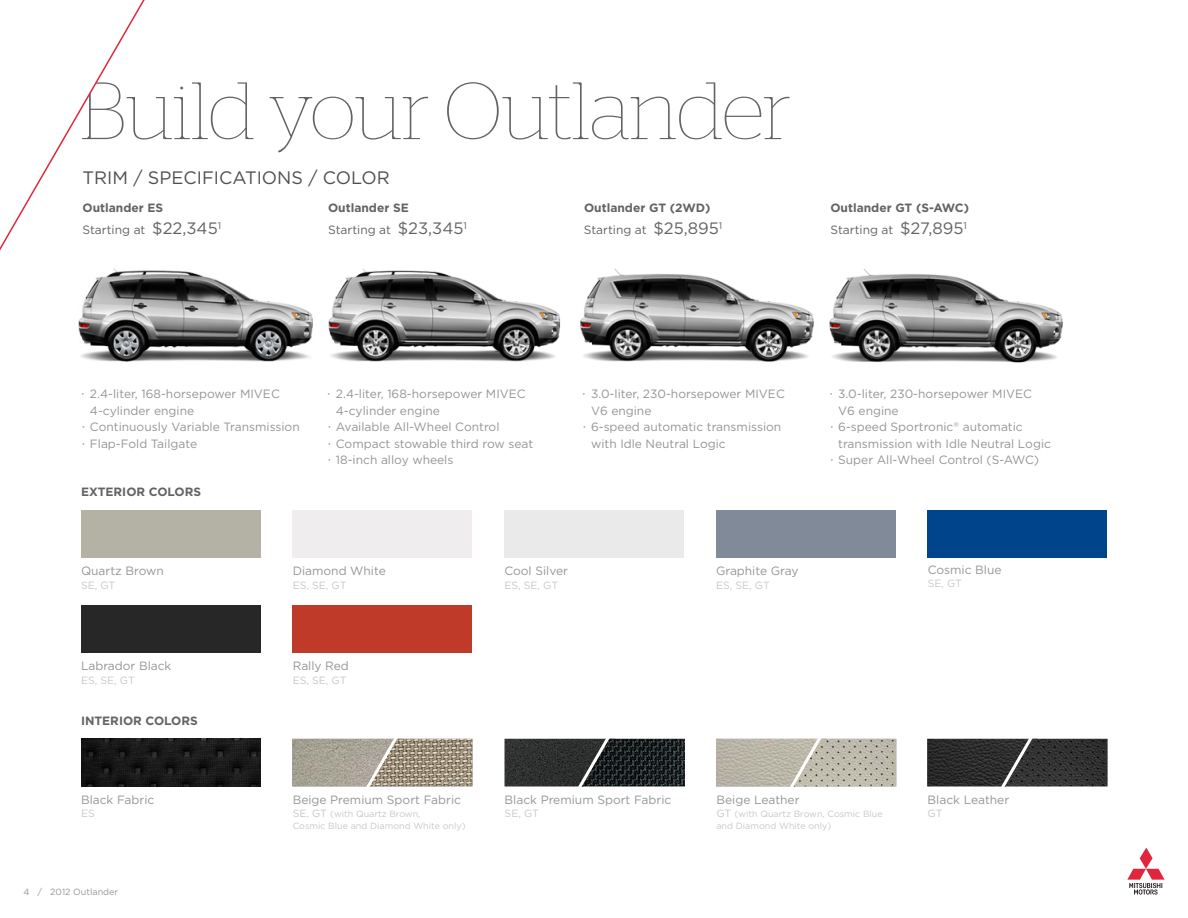
<style>
.page{position:relative;width:1188px;height:918px;background:#fff}
.page>*{position:absolute;margin:0;border:0;box-sizing:border-box;transform-origin:0 0}
.t1{font:100 81px "Stag";color:#636366}
.t2{font:18px "Gotham";color:#504f4f}
.t3{font:12px/16.5px "Gotham";color:#939598}
.t4{font:700 12px "Gotham";color:#636366}
.t5{font:12px "Gotham";color:#636366}
.t6{font:10.5px "Gotham";color:#c7c8ca}
.t7{font:9px/12px "Gotham";color:#c7c8ca}
.t8{font:9px "Gotham";color:#939598}
.t9{font:6px "Gotham";color:#939598}
.s1{font-size:16.5px}
.s2{font-size:10.5px}
</style>
<div class="page">
<img style="left:178px;top:271px;width:135px;height:91px">
<img style="left:328px;top:269px;width:233px;height:93px">
<img style="left:580px;top:268px;width:234px;height:94px">
<img style="left:829px;top:269px;width:234px;height:94px">
<div style="left:81px;top:510px;width:179px;height:48px;background:#b4b2a5"></div>
<div style="left:928px;top:510px;width:179px;height:48px;background:#00458b"></div>
<div style="left:293px;top:510px;width:179px;height:48px;background:#efedee"></div>
<div style="left:81px;top:606px;width:179px;height:47px;background:#272727"></div>
<div style="left:504px;top:510px;width:180px;height:48px;background:#eaeaea"></div>
<div style="left:293px;top:606px;width:179px;height:47px;background:#bf3a29"></div>
<div style="left:716px;top:510px;width:179px;height:48px;background:#818a99"></div>
<img style="left:178px;top:739px;width:82px;height:47px">
<svg style="left:292px;top:738px;width:180px;height:49px;background:#a69e8e"></svg>
<svg style="left:505px;top:738px;width:180px;height:49px;background:#2f3333"></svg>
<svg style="left:716px;top:738px;width:180px;height:49px;background:#bbb8aa"></svg>
<svg style="left:927px;top:738px;width:180px;height:49px;background:#373738"></svg>
<svg style="left:1127px;top:848px;width:38px;height:47px"></svg>
<svg style="left:0;top:0;width:178px;height:787px"></svg>
<p class="t1" style="left:81px;top:66px;width:712px">Build your Outlander</p>
<p class="t2" style="left:82px;top:167px;width:309px">TRIM / SPECIFICATIONS / COLOR</p>
<p class="t4" style="left:82px;top:201px;width:82px">Outlander ES</p>
<p class="t4" style="left:328px;top:201px;width:82px">Outlander SE</p>
<p class="t4" style="left:584px;top:201px;width:128px">Outlander GT (2WD)</p>
<p class="t4" style="left:830px;top:201px;width:140px">Outlander GT (S-AWC)</p>
<p class="t5" style="left:82px;top:223px;width:140px">Starting at <span class="s1">$22,345</span><sup>1</sup></p>
<p class="t5" style="left:328px;top:223px;width:140px">Starting at <span class="s1">$23,345</span><sup>1</sup></p>
<p class="t5" style="left:584px;top:223px;width:140px">Starting at <span class="s1">$25,895</span><sup>1</sup></p>
<p class="t5" style="left:830px;top:223px;width:138px">Starting at <span class="s1">$27,895</span><sup>1</sup></p>
<p class="t3" style="left:90px;top:385px;width:191px">2.4-liter, 168-horsepower MIVEC<br>4-cylinder engine</p>
<p class="t3" style="left:90px;top:418px;width:211px">Continuously Variable Transmission</p>
<p class="t3" style="left:90px;top:435px;width:109px">Flap-Fold Tailgate</p>
<p class="t9" style="left:82px;top:391px;width:4px">•</p>
<p class="t9" style="left:82px;top:424px;width:4px">•</p>
<p class="t9" style="left:82px;top:440px;width:4px">•</p>
<p class="t4" style="left:81px;top:485px;width:122px">EXTERIOR COLORS</p>
<p class="t3" style="left:336px;top:385px;width:191px">2.4-liter, 168-horsepower MIVEC<br>4-cylinder engine</p>
<p class="t3" style="left:336px;top:418px;width:165px">Available All-Wheel Control</p>
<p class="t3" style="left:336px;top:435px;width:199px">Compact stowable third row seat</p>
<p class="t3" style="left:336px;top:451px;width:119px">18-inch alloy wheels</p>
<p class="t9" style="left:327px;top:391px;width:4px">•</p>
<p class="t9" style="left:328px;top:424px;width:4px">•</p>
<p class="t9" style="left:328px;top:440px;width:4px">•</p>
<p class="t9" style="left:328px;top:457px;width:4px">•</p>
<p class="t3" style="left:591px;top:385px;width:195px">3.0-liter, 230-horsepower MIVEC<br>V6 engine</p>
<p class="t3" style="left:591px;top:418px;width:192px">6-speed automatic transmission with Idle Neutral Logic</p>
<p class="t9" style="left:583px;top:391px;width:4px">•</p>
<p class="t9" style="left:583px;top:424px;width:4px">•</p>
<p class="t3" style="left:81px;top:563px;width:84px">Quartz Brown</p>
<p class="t6" style="left:81px;top:579px;width:36px">SE, GT</p>
<p class="t3" style="left:293px;top:563px;width:95px">Diamond White</p>
<p class="t6" style="left:293px;top:579px;width:55px">ES, SE, GT</p>
<p class="t3" style="left:504px;top:563px;width:65px">Cool Silver</p>
<p class="t6" style="left:504px;top:579px;width:55px">ES, SE, GT</p>
<p class="t3" style="left:716px;top:563px;width:84px">Graphite Gray</p>
<p class="t6" style="left:716px;top:579px;width:55px">ES, SE, GT</p>
<p class="t3" style="left:81px;top:657px;width:92px">Labrador Black</p>
<p class="t6" style="left:81px;top:674px;width:55px">ES, SE, GT</p>
<p class="t4" style="left:81px;top:714px;width:118px">INTERIOR COLORS</p>
<p class="t3" style="left:293px;top:657px;width:58px">Rally Red</p>
<p class="t6" style="left:293px;top:674px;width:55px">ES, SE, GT</p>
<p class="t3" style="left:838px;top:385px;width:195px">3.0-liter, 230-horsepower MIVEC</p>
<p class="t3" style="left:838px;top:402px;width:62px">V6 engine</p>
<p class="t3" style="left:838px;top:418px;width:214px">6-speed Sportronic<sup>®</sup> automatic transmission with Idle Neutral Logic</p>
<p class="t3" style="left:838px;top:451px;width:202px">Super All-Wheel Control (S-AWC)</p>
<p class="t9" style="left:830px;top:391px;width:4px">•</p>
<p class="t9" style="left:830px;top:424px;width:4px">•</p>
<p class="t9" style="left:830px;top:457px;width:4px">•</p>
<p class="t3" style="left:928px;top:561px;width:75px">Cosmic Blue</p>
<p class="t6" style="left:928px;top:578px;width:36px">SE, GT</p>
<p class="t3" style="left:81px;top:791px;width:75px">Black Fabric</p>
<p class="t6" style="left:81px;top:808px;width:15px">ES</p>
<p class="t8" style="left:23px;top:886px;width:96px">4 / 2012 Outlander</p>
<p class="t3" style="left:293px;top:791px;width:170px">Beige Premium Sport Fabric</p>
<p class="t7" style="left:293px;top:808px;width:129px"><span class="s2">SE, GT</span> (with Quartz Brown,</p>
<p class="t7" style="left:293px;top:820px;width:175px">Cosmic Blue and Diamond White only)</p>
<p class="t3" style="left:505px;top:791px;width:168px">Black Premium Sport Fabric</p>
<p class="t6" style="left:505px;top:808px;width:36px">SE, GT</p>
<p class="t3" style="left:716px;top:791px;width:85px">Beige Leather</p>
<p class="t7" style="left:716px;top:808px;width:168px"><span class="s2">GT</span> (with Quartz Brown, Cosmic Blue and Diamond White only)</p>
<p class="t3" style="left:928px;top:791px;width:83px">Black Leather</p>
<p class="t6" style="left:928px;top:808px;width:16px">GT</p>
</div>
